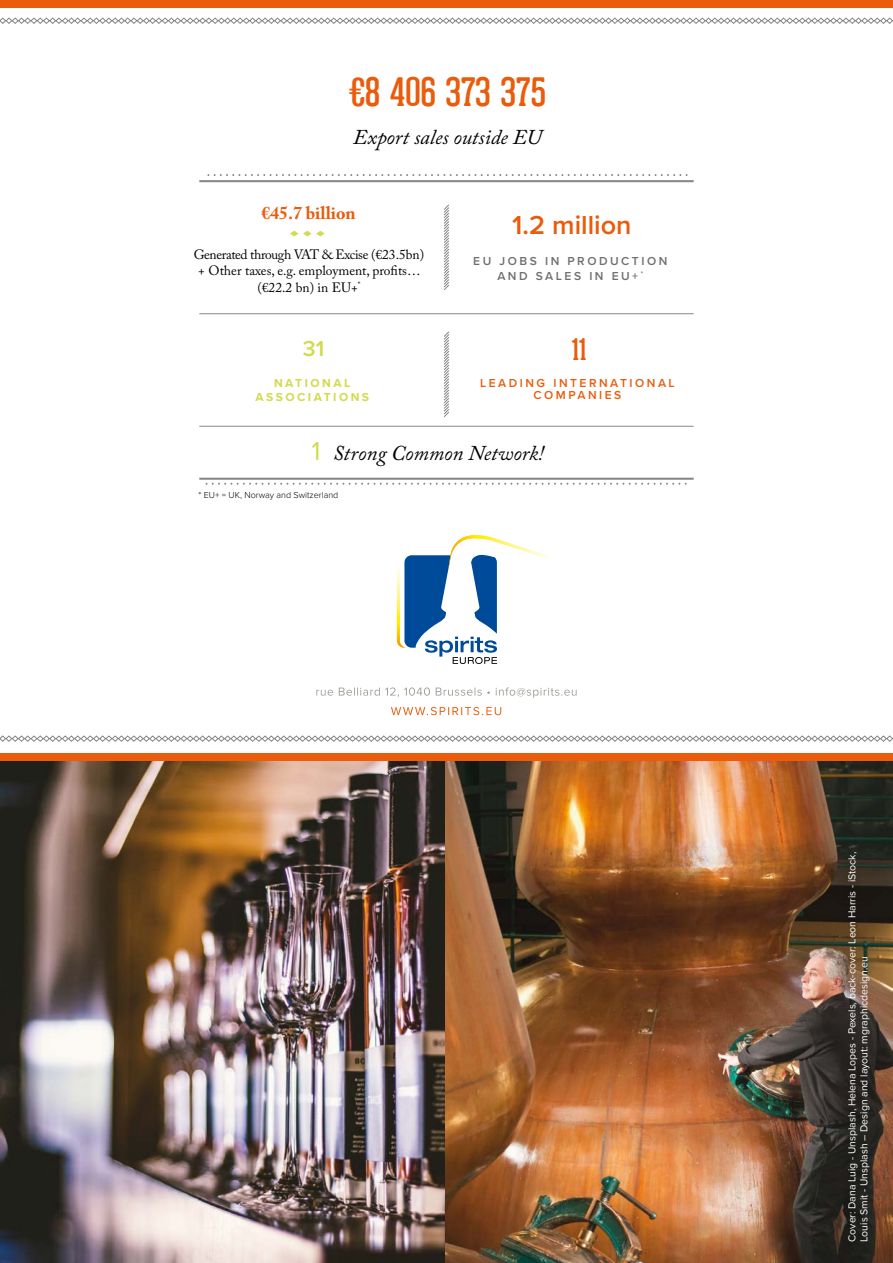
<style>
.page{position:relative;width:893px;height:1263px;background:#fff}
.page>*{position:absolute;margin:0;border:0;box-sizing:border-box;transform-origin:0 0}
.t1{font:38.25px "Geared Slab";color:#ea5b0b}
.t2{font:29.1px "Geared Slab";color:#ea5b0b}
.t3{font:600 27px "Proxima Nova";color:#ea5b0b}
.t4{font:600 22.5px "Proxima Nova";color:#d2db4d}
.t5{font:italic 21px "Adobe Caslon Pro";color:#000}
.t6{font:700 18px "Adobe Caslon Pro";color:#ea5b0b}
.t7{font:13.5px/16.5px "Adobe Caslon Pro";letter-spacing:-.005em;color:#000;text-align:center}
.t8{font:600 12px/14.4px "Proxima Nova";letter-spacing:.21em;color:#706f6f;text-align:center}
.t9{font:600 12px/12px "Proxima Nova";letter-spacing:.21em;color:#ea5b0b;text-align:center}
.t10{font:700 12px/14.4px "Proxima Nova";letter-spacing:.21em;color:#d2db4d;text-align:center}
.t11{font:10.5px/12px "Proxima Nova";color:#fff}
.t12{font:300 9px "Proxima Nova";color:#000}
.s1{font-family:"Proxima Nova";font-style:normal;font-size:27px;color:#d2db4d}
</style>
<div class="page">
<img style="left:0;top:761px;width:893px;height:502px">
<svg style="left:0;top:735px;width:893px;height:7px"></svg>
<div style="left:0;top:753px;width:893px;height:8px;background:#ea5b0b"></div>
<svg style="left:0;top:17px;width:893px;height:7px"></svg>
<div style="left:0;top:0;width:893px;height:8px;background:#ea5b0b"></div>
<svg style="left:397px;top:535px;width:152px;height:129px"></svg>
<div style="left:841px;top:850px;width:35px;height:402px;background:#000;opacity:.35"></div>
<svg style="left:207px;top:174px;width:481px;height:2px"></svg>
<svg style="left:205px;top:482px;width:482px;height:3px"></svg>
<hr style="left:199px;top:180px;width:495px;height:2px;background:#878787">
<hr style="left:199px;top:478px;width:495px;height:2px;background:#878787">
<hr style="left:199px;top:313px;width:495px;height:1px;background:#878787">
<hr style="left:199px;top:426px;width:495px;height:1px;background:#878787">
<svg style="left:444px;top:204px;width:5px;height:86px"></svg>
<svg style="left:444px;top:331px;width:5px;height:86px"></svg>
<svg style="left:391px;top:707px;width:110px;height:8px"></svg>
<svg style="left:316px;top:687px;width:261px;height:11px"></svg>
<svg style="left:290px;top:231px;width:35px;height:5px"></svg>
<h1 class="t1" style="left:349px;top:69px;width:199px">€8 406 373 375</h1>
<h3 class="t5" style="left:353px;top:125px;width:190px">Export sales outside EU</h3>
<h3 class="t6" style="left:261px;top:203px;width:96px">€45.7 billion</h3>
<p class="t7" style="left:194px;top:246px;width:232px">Generated through VAT &amp; Excise (€23.5bn) + Other taxes, e.g. employment, profits… (€22.2 bn) in EU+<sup>*</sup></p>
<h3 class="t4" style="left:303px;top:331px;width:23px">31</h3>
<p class="t10" style="left:255px;top:375px;width:115px">NATIONAL<br>ASSOCIATIONS</p>
<h3 class="t3" style="left:512px;top:205px;width:121px">1.2 million</h3>
<p class="t8" style="left:473px;top:254px;width:196px">EU JOBS IN PRODUCTION<br>AND SALES IN EU+ <sup>*</sup></p>
<h2 class="t2" style="left:571px;top:332px;width:17px">11</h2>
<p class="t9" style="left:480px;top:376px;width:196px">LEADING INTERNATIONAL<br>COMPANIES</p>
<h3 class="t5" style="left:312px;top:440px;width:234px"><span class="s1">1</span> Strong Common Network!</h3>
<p class="t12" style="left:198px;top:489px;width:141px">* EU+ = UK, Norway and Switzerland</p>
<p class="t11" style="left:846px;top:1242px;width:391px;rotate:-90deg">Cover: Dana Luig - Unsplash, Helena Lopes - Pexels, back-cover: Leon Harris - iStock,<br>Louis Smit - Unsplash – Design and layout: mgraphicdesign.eu</p>
</div>
